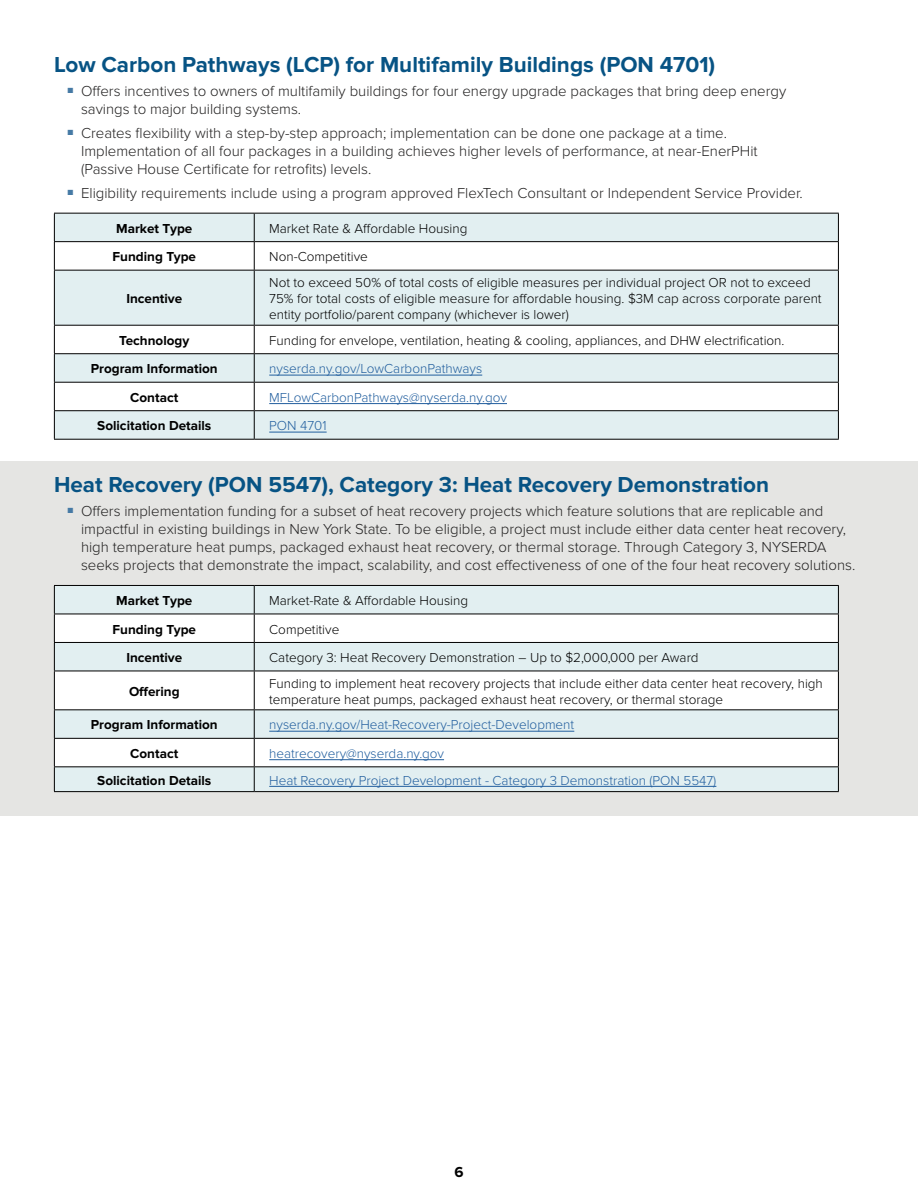
<style>
.page{position:relative;width:918px;height:1188px;background:#fff}
.page>*{position:absolute;margin:0;border:0;box-sizing:border-box;transform-origin:0 0}
.Sub_1_-_Match_Header_Bar_Color{font:700 22.5px "Proxima Nova";color:#075384}
.t1{font:300 15px/18px "Proxima Nova";color:#222121}
.t2{font:700 15px "Proxima Nova";color:#000}
.Sub_2{font:300 13.5px/16.2px "Proxima Nova";color:#000}
.Sub_2-2{font:300 13.5px "Proxima Nova";color:#215e9e}
.Sub_2-3{font:700 13.5px "Proxima Nova";color:#000}
</style>
<div class="page">
<div style="left:0;top:461px;width:918px;height:354px;background:#e5e5e3"></div>
<div style="left:55px;top:214px;width:783px;height:225px;background:#e2eff1"></div>
<svg style="left:55px;top:242px;width:783px;height:168px;fill:#e2eff1"></svg>
<hr style="left:54px;top:213px;width:200px;height:1px;background:#000">
<hr style="left:254px;top:213px;width:585px;height:1px;background:#000">
<hr style="left:54px;top:241px;width:200px;height:1px;background:#000">
<svg style="left:54px;top:214px;width:1px;height:56px"></svg>
<hr style="left:254px;top:241px;width:585px;height:1px;background:#000">
<svg style="left:254px;top:214px;width:1px;height:56px"></svg>
<svg style="left:838px;top:214px;width:1px;height:56px"></svg>
<hr style="left:54px;top:270px;width:200px;height:1px;background:#000">
<hr style="left:54px;top:271px;width:1px;height:54px;background:#000">
<hr style="left:254px;top:270px;width:585px;height:1px;background:#000">
<hr style="left:254px;top:271px;width:1px;height:54px;background:#000">
<hr style="left:838px;top:271px;width:1px;height:54px;background:#000">
<hr style="left:54px;top:325px;width:200px;height:1px;background:#000">
<hr style="left:254px;top:325px;width:585px;height:1px;background:#000">
<hr style="left:54px;top:353px;width:200px;height:1px;background:#000">
<hr style="left:254px;top:353px;width:585px;height:1px;background:#000">
<hr style="left:54px;top:382px;width:200px;height:1px;background:#000">
<hr style="left:254px;top:382px;width:585px;height:1px;background:#000">
<hr style="left:54px;top:410px;width:200px;height:1px;background:#000">
<svg style="left:54px;top:326px;width:1px;height:113px"></svg>
<hr style="left:254px;top:410px;width:585px;height:1px;background:#000">
<svg style="left:254px;top:326px;width:1px;height:113px"></svg>
<svg style="left:838px;top:326px;width:1px;height:113px"></svg>
<hr style="left:54px;top:439px;width:200px;height:1px;background:#000">
<hr style="left:254px;top:439px;width:585px;height:1px;background:#000">
<hr style="left:269px;top:375px;width:213px;height:1px;background:#215e9e">
<hr style="left:269px;top:403px;width:238px;height:1px;background:#215e9e">
<hr style="left:269px;top:432px;width:58px;height:1px;background:#215e9e">
<div style="left:55px;top:586px;width:783px;height:205px;background:#e2eff1"></div>
<svg style="left:55px;top:615px;width:783px;height:151px;fill:#fff"></svg>
<svg style="left:255px;top:672px;width:583px;height:94px;fill:#fff"></svg>
<hr style="left:54px;top:585px;width:200px;height:1px;background:#000">
<hr style="left:254px;top:585px;width:585px;height:1px;background:#000">
<hr style="left:54px;top:614px;width:200px;height:1px;background:#000">
<hr style="left:254px;top:614px;width:585px;height:1px;background:#000">
<hr style="left:54px;top:642px;width:200px;height:1px;background:#000">
<svg style="left:54px;top:586px;width:1px;height:85px"></svg>
<hr style="left:254px;top:642px;width:585px;height:1px;background:#000">
<svg style="left:254px;top:586px;width:1px;height:85px"></svg>
<svg style="left:838px;top:586px;width:1px;height:85px"></svg>
<hr style="left:54px;top:671px;width:200px;height:1px;background:#000">
<hr style="left:54px;top:671px;width:1px;height:38px;background:#000">
<hr style="left:254px;top:671px;width:585px;height:1px;background:#000">
<hr style="left:254px;top:671px;width:1px;height:38px;background:#000">
<hr style="left:838px;top:671px;width:1px;height:38px;background:#000">
<hr style="left:54px;top:709px;width:200px;height:1px;background:#000">
<hr style="left:254px;top:709px;width:585px;height:1px;background:#000">
<hr style="left:54px;top:738px;width:200px;height:1px;background:#000">
<hr style="left:254px;top:738px;width:585px;height:1px;background:#000">
<hr style="left:54px;top:766px;width:200px;height:1px;background:#000">
<svg style="left:54px;top:710px;width:1px;height:81px"></svg>
<hr style="left:254px;top:766px;width:585px;height:1px;background:#000">
<svg style="left:254px;top:710px;width:1px;height:81px"></svg>
<svg style="left:838px;top:710px;width:1px;height:81px"></svg>
<hr style="left:54px;top:791px;width:200px;height:1px;background:#000">
<hr style="left:254px;top:791px;width:585px;height:1px;background:#000">
<hr style="left:269px;top:731px;width:305px;height:1px;background:#215e9e">
<hr style="left:269px;top:759px;width:175px;height:1px;background:#215e9e">
<hr style="left:269px;top:786px;width:447px;height:1px;background:#215e9e">
<p class="Sub_1_-_Match_Header_Bar_Color" style="left:54px;top:51px;width:663px">Low Carbon Pathways (LCP) for Multifamily Buildings (PON 4701)</p>
<p class="t1" style="left:81px;top:82px;width:707px;text-indent:-14px"><sup>■</sup> Offers incentives to owners of multifamily buildings for four energy upgrade packages that bring deep energy savings to major building systems.</p>
<p class="t1" style="left:81px;top:124px;width:678px;text-indent:-14px"><sup>■</sup> Creates flexibility with a step-by-step approach; implementation can be done one package at a time.<br>Implementation of all four packages in a building achieves higher levels of performance, at near-EnerPHit (Passive House Certificate for retrofits) levels.</p>
<p class="t1" style="left:68px;top:184px;width:737px"><sup>■</sup> Eligibility requirements include using a program approved FlexTech Consultant or Independent Service Provider.</p>
<p class="Sub_2-3" style="left:116px;top:220px;width:78px">Market Type</p>
<p class="Sub_2" style="left:269px;top:220px;width:200px">Market Rate &amp; Affordable Housing</p>
<p class="Sub_2-3" style="left:113px;top:249px;width:85px">Funding Type</p>
<p class="Sub_2" style="left:269px;top:249px;width:100px">Non-Competitive</p>
<p class="Sub_2-3" style="left:126px;top:291px;width:57px">Incentive</p>
<p class="Sub_2" style="left:269px;top:274px;width:554px">Not to exceed 50% of total costs of eligible measures per individual project OR not to exceed<br>75% for total costs of eligible measure for affordable housing. $3M cap across corporate parent entity portfolio/parent company (whichever is lower)</p>
<p class="Sub_2-3" style="left:119px;top:333px;width:72px">Technology</p>
<p class="Sub_2" style="left:269px;top:332px;width:517px">Funding for envelope, ventilation, heating &amp; cooling, appliances, and DHW electrification.</p>
<p class="Sub_2-3" style="left:91px;top:361px;width:128px">Program Information</p>
<p class="Sub_2-2" style="left:269px;top:361px;width:215px">nyserda.ny.gov/LowCarbonPathways</p>
<p class="Sub_2-3" style="left:130px;top:390px;width:50px">Contact</p>
<p class="Sub_2-2" style="left:269px;top:390px;width:239px">MFLowCarbonPathways@nyserda.ny.gov</p>
<p class="Sub_2-3" style="left:97px;top:418px;width:116px">Solicitation Details</p>
<p class="Sub_2-2" style="left:269px;top:418px;width:59px">PON 4701</p>
<p class="Sub_1_-_Match_Header_Bar_Color" style="left:54px;top:472px;width:717px">Heat Recovery (PON 5547), Category 3: Heat Recovery Demonstration</p>
<p class="t1" style="left:81px;top:502px;width:776px;text-indent:-14px"><sup>■</sup> Offers implementation funding for a subset of heat recovery projects which feature solutions that are replicable and impactful in existing buildings in New York State. To be eligible, a project must include either data center heat recovery, high temperature heat pumps, packaged exhaust heat recovery, or thermal storage. Through Category 3, NYSERDA seeks projects that demonstrate the impact, scalability, and cost effectiveness of one of the four heat recovery solutions.</p>
<p class="Sub_2-3" style="left:116px;top:593px;width:78px">Market Type</p>
<p class="Sub_2" style="left:269px;top:593px;width:200px">Market-Rate &amp; Affordable Housing</p>
<p class="Sub_2-3" style="left:113px;top:621px;width:85px">Funding Type</p>
<p class="Sub_2" style="left:269px;top:621px;width:72px">Competitive</p>
<p class="Sub_2-3" style="left:126px;top:650px;width:57px">Incentive</p>
<p class="Sub_2" style="left:269px;top:650px;width:431px">Category 3: Heat Recovery Demonstration – Up to $2,000,000 per Award</p>
<p class="Sub_2-3" style="left:129px;top:683px;width:52px">Offering</p>
<p class="Sub_2" style="left:269px;top:675px;width:555px">Funding to implement heat recovery projects that include either data center heat recovery, high temperature heat pumps, packaged exhaust heat recovery, or thermal storage</p>
<p class="Sub_2-3" style="left:91px;top:717px;width:128px">Program Information</p>
<p class="Sub_2-2" style="left:269px;top:717px;width:307px">nyserda.ny.gov/Heat-Recovery-Project-Development</p>
<p class="Sub_2-3" style="left:130px;top:746px;width:50px">Contact</p>
<p class="Sub_2-2" style="left:269px;top:746px;width:176px">heatrecovery@nyserda.ny.gov</p>
<p class="Sub_2-3" style="left:97px;top:772px;width:116px">Solicitation Details</p>
<p class="Sub_2-2" style="left:269px;top:772px;width:449px">Heat Recovery Project Development - Category 3 Demonstration (PON 5547)</p>
<p class="t2" style="left:454px;top:1163px;width:11px">6</p>
</div>
